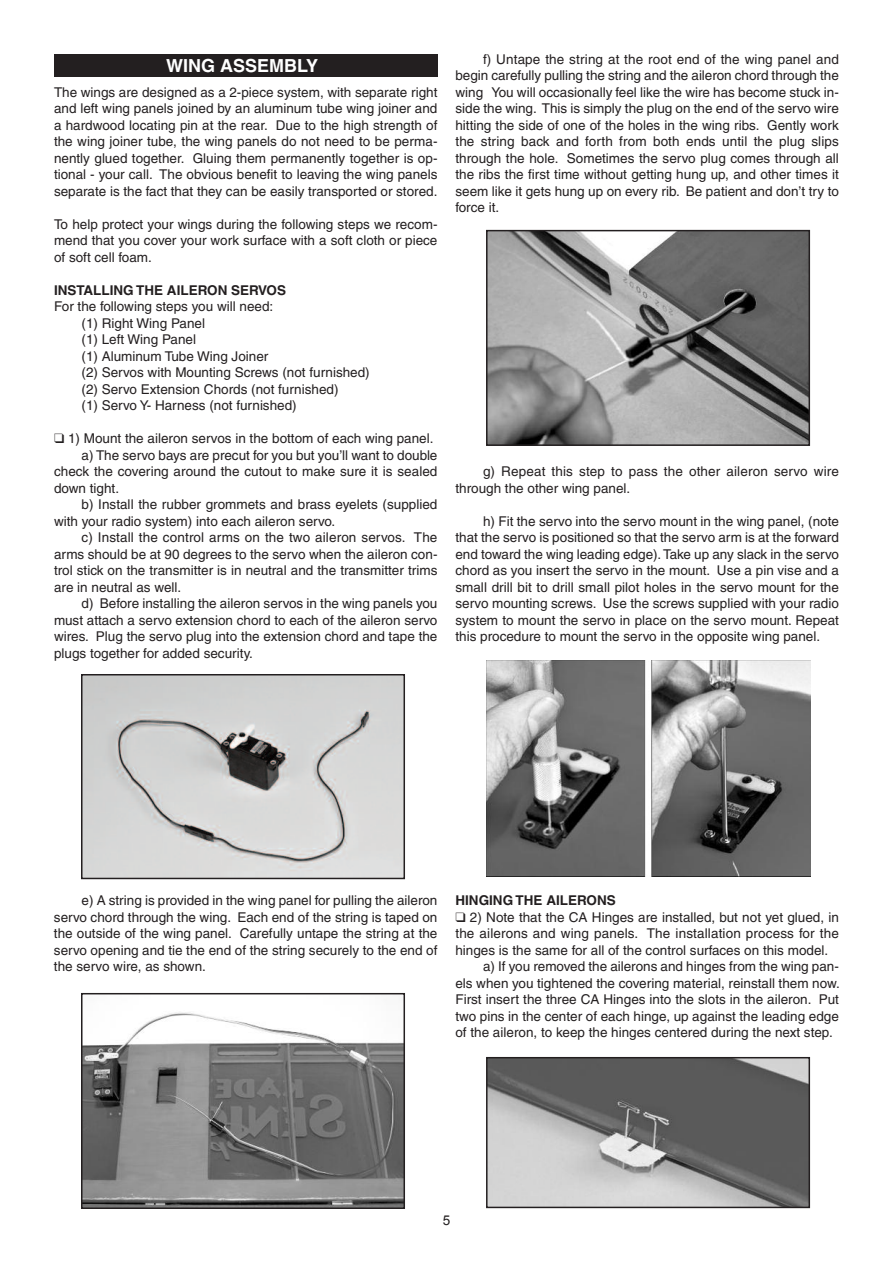
<style>
.page{position:relative;width:893px;height:1263px;background:#fff}
.page>*{position:absolute;margin:0;border:0;box-sizing:border-box;transform-origin:0 0}
.t1{font:700 18px "Helvetica";color:#fff}
.t2{font:13.5px/16.5px "Helvetica";color:#231f20;text-align:justify}
.t3{font:700 13.5px "Helvetica";color:#231f20}
.t4{font:13.5px "Arial";color:#231f20}
</style>
<div class="page">
<div style="left:54px;top:54px;width:383px;height:23px;background:#231f20"></div>
<img style="left:84px;top:677px;width:318px;height:199px">
<div style="left:81px;top:674px;width:324px;height:205px;border:2px solid #231f20"></div>
<img style="left:84px;top:1012px;width:318px;height:194px">
<div style="left:81px;top:993px;width:324px;height:216px;border:2px solid #231f20"></div>
<img style="left:489px;top:233px;width:318px;height:210px">
<div style="left:486px;top:230px;width:324px;height:216px;border:2px solid #231f20"></div>
<img style="left:486px;top:660px;width:324px;height:216px">
<img style="left:489px;top:1060px;width:318px;height:145px">
<div style="left:486px;top:1057px;width:324px;height:151px;border:2px solid #231f20"></div>
<h1 class="t1" style="left:166px;top:59px;width:153px">WING ASSEMBLY</h1>
<p class="t2" style="left:54px;top:85px;width:385px">The wings are designed as a 2-piece system, with separate right and left wing panels joined by an aluminum tube wing joiner and a hardwood locating pin at the rear. Due to the high strength of the wing joiner tube, the wing panels do not need to be perma&shy;nently glued together. Gluing them permanently together is op&shy;tional - your call. The obvious benefit to leaving the wing panels separate is the fact that they can be easily transported or stored.</p>
<p class="t2" style="left:54px;top:217px;width:385px">To help protect your wings during the following steps we recom&shy;mend that you cover your work surface with a soft cloth or piece of soft cell foam.</p>
<p class="t3" style="left:54px;top:285px;width:234px">INSTALLING THE AILERON SERVOS</p>
<p class="t2" style="left:82px;top:299px;width:290px;text-align:left;text-indent:-28px">For the following steps you will need:<br>(1) Right Wing Panel<br>(1) Left Wing Panel<br>(1) Aluminum Tube Wing Joiner<br>(2) Servos with Mounting Screws (not furnished) (2) Servo Extension Chords (not furnished)<br>(1) Servo Y- Harness (not furnished)</p>
<p class="t2" style="left:54px;top:431px;width:381px">❑ 1) Mount the aileron servos in the bottom of each wing panel.</p>
<p class="t2" style="left:82px;top:448px;width:357px">a) The servo bays are precut for you but you’ll want to double</p>
<p class="t2" style="left:54px;top:464px;width:385px">check the covering around the cutout to make sure it is sealed</p>
<p class="t2" style="left:54px;top:481px;width:67px">down tight.</p>
<p class="t2" style="left:82px;top:497px;width:357px">b) Install the rubber grommets and brass eyelets (supplied</p>
<p class="t2" style="left:54px;top:514px;width:283px">with your radio system) into each aileron servo.</p>
<p class="t2" style="left:82px;top:530px;width:357px">c) Install the control arms on the two aileron servos. The</p>
<p class="t2" style="left:54px;top:547px;width:385px">arms should be at 90 degrees to the servo when the aileron con-</p>
<p class="t2" style="left:54px;top:563px;width:385px">trol stick on the transmitter is in neutral and the transmitter trims</p>
<p class="t2" style="left:54px;top:580px;width:129px">are in neutral as well.</p>
<p class="t2" style="left:82px;top:596px;width:357px">d) Before installing the aileron servos in the wing panels you</p>
<p class="t2" style="left:54px;top:613px;width:385px">must attach a servo extension chord to each of the aileron servo</p>
<p class="t2" style="left:54px;top:629px;width:385px">wires. Plug the servo plug into the extension chord and tape the</p>
<p class="t2" style="left:54px;top:646px;width:200px">plugs together for added security.</p>
<p class="t2" style="left:455px;top:52px;width:385px;text-indent:28px">f) Untape the string at the root end of the wing panel and begin carefully pulling the string and the aileron chord through the wing You will occasionally feel like the wire has become stuck in&shy;side the wing. This is simply the plug on the end of the servo wire hitting the side of one of the holes in the wing ribs. Gently work the string back and forth from both ends until the plug slips through the hole. Sometimes the servo plug comes through all the ribs the first time without getting hung up, and other times it seem like it gets hung up on every rib. Be patient and don’t try to force it.</p>
<p class="t2" style="left:455px;top:464px;width:385px;text-indent:28px">g) Repeat this step to pass the other aileron servo wire through the other wing panel.</p>
<p class="t2" style="left:455px;top:514px;width:385px;text-indent:28px">h) Fit the servo into the servo mount in the wing panel, (note that the servo is positioned so that the servo arm is at the forward end toward the wing leading edge).Take up any slack in the servo chord as you insert the servo in the mount. Use a pin vise and a small drill bit to drill small pilot holes in the servo mount for the servo mounting screws. Use the screws supplied with your radio system to mount the servo in place on the servo mount. Repeat this procedure to mount the servo in the opposite wing panel.</p>
<p class="t2" style="left:54px;top:893px;width:385px;text-indent:28px">e) A string is provided in the wing panel for pulling the aileron servo chord through the wing. Each end of the string is taped on the outside of the wing panel. Carefully untape the string at the servo opening and tie the end of the string securely to the end of the servo wire, as shown.</p>
<p class="t3" style="left:455px;top:895px;width:162px">HINGING THE AILERONS</p>
<p class="t2" style="left:455px;top:910px;width:385px">❑ 2) Note that the CA Hinges are installed, but not yet glued, in</p>
<p class="t2" style="left:455px;top:926px;width:385px">the ailerons and wing panels. The installation process for the</p>
<p class="t2" style="left:455px;top:943px;width:374px">hinges is the same for all of the control surfaces on this model.</p>
<p class="t2" style="left:483px;top:959px;width:357px">a) If you removed the ailerons and hinges from the wing pan-</p>
<p class="t2" style="left:455px;top:976px;width:386px">els when you tightened the covering material, reinstall them now.</p>
<p class="t2" style="left:455px;top:992px;width:385px">First insert the three CA Hinges into the slots in the aileron. Put</p>
<p class="t2" style="left:455px;top:1009px;width:385px">two pins in the center of each hinge, up against the leading edge</p>
<p class="t2" style="left:455px;top:1025px;width:379px">of the aileron, to keep the hinges centered during the next step.</p>
<p class="t4" style="left:443px;top:1212px;width:9px">5</p>
</div>
